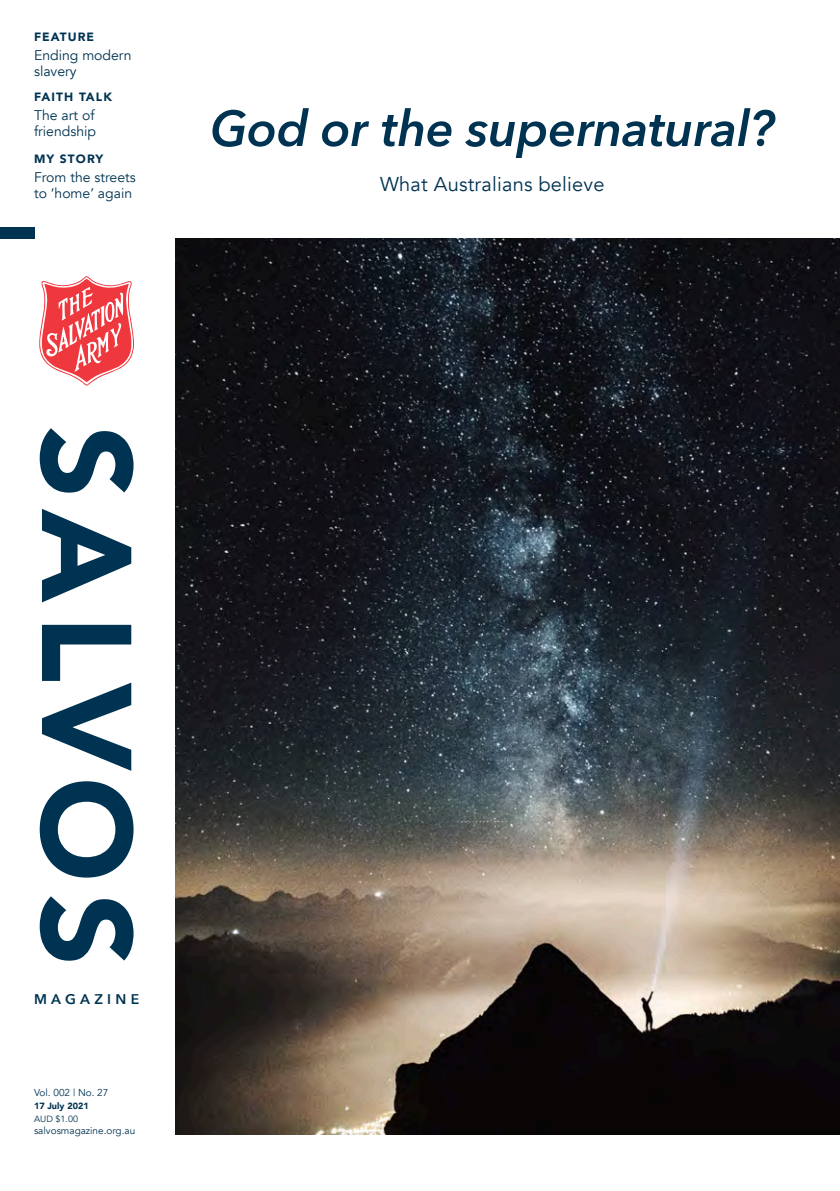
<style>
.page{position:relative;width:840px;height:1191px;background:#fff}
.page>*{position:absolute;margin:0;border:0;box-sizing:border-box;transform-origin:0 0}
.t1{font:italic 600 50px "Avenir Next";letter-spacing:-.01em;color:#003351}
.t2{font:20px "Avenir";letter-spacing:.01em;color:#003351}
.t3{font:14px/16px "Avenir";color:#003351}
.t4{font:600 14px "Avenir Next";letter-spacing:.305em;color:#003351}
.t5{font:900 12px "Avenir";letter-spacing:.09em;color:#003351}
.t6{font:10px "Avenir";color:#003351}
.t7{font:900 9px "Avenir";color:#003351}
.t8{font:9px "Avenir";color:#003351}
</style>
<div class="page">
<div style="left:0;top:227px;width:34px;height:11px;background:#003351"></div>
<img style="left:176px;top:238px;width:663px;height:896px">
<svg style="left:39px;top:276px;width:95px;height:109px"></svg>
<svg style="left:40px;top:428px;width:93px;height:532px"></svg>
<p class="t5" style="left:34px;top:27px;width:62px">FEATURE</p>
<p class="t3" style="left:34px;top:48px;width:99px">Ending modern slavery</p>
<p class="t5" style="left:34px;top:86px;width:79px">FAITH TALK</p>
<p class="t3" style="left:34px;top:107px;width:63px">The art of friendship</p>
<p class="t5" style="left:34px;top:149px;width:71px">MY STORY</p>
<p class="t3" style="left:34px;top:169px;width:103px">From the streets to ‘home’ again</p>
<h2 class="t2" style="left:380px;top:172px;width:226px">What Australians believe</h2>
<h1 class="t1" style="left:210px;top:86px;width:565px">God or the supernatural?</h1>
<p class="t4" style="left:34px;top:987px;width:107px">MAGAZINE</p>
<p class="t6" style="left:34px;top:1086px;width:76px">Vol. 002 | No. 27</p>
<p class="t7" style="left:34px;top:1098px;width:56px">17 July 2021</p>
<p class="t8" style="left:34px;top:1113px;width:46px">AUD $1.00</p>
<p class="t6" style="left:34px;top:1124px;width:103px">salvosmagazine.org.au</p>
</div>
